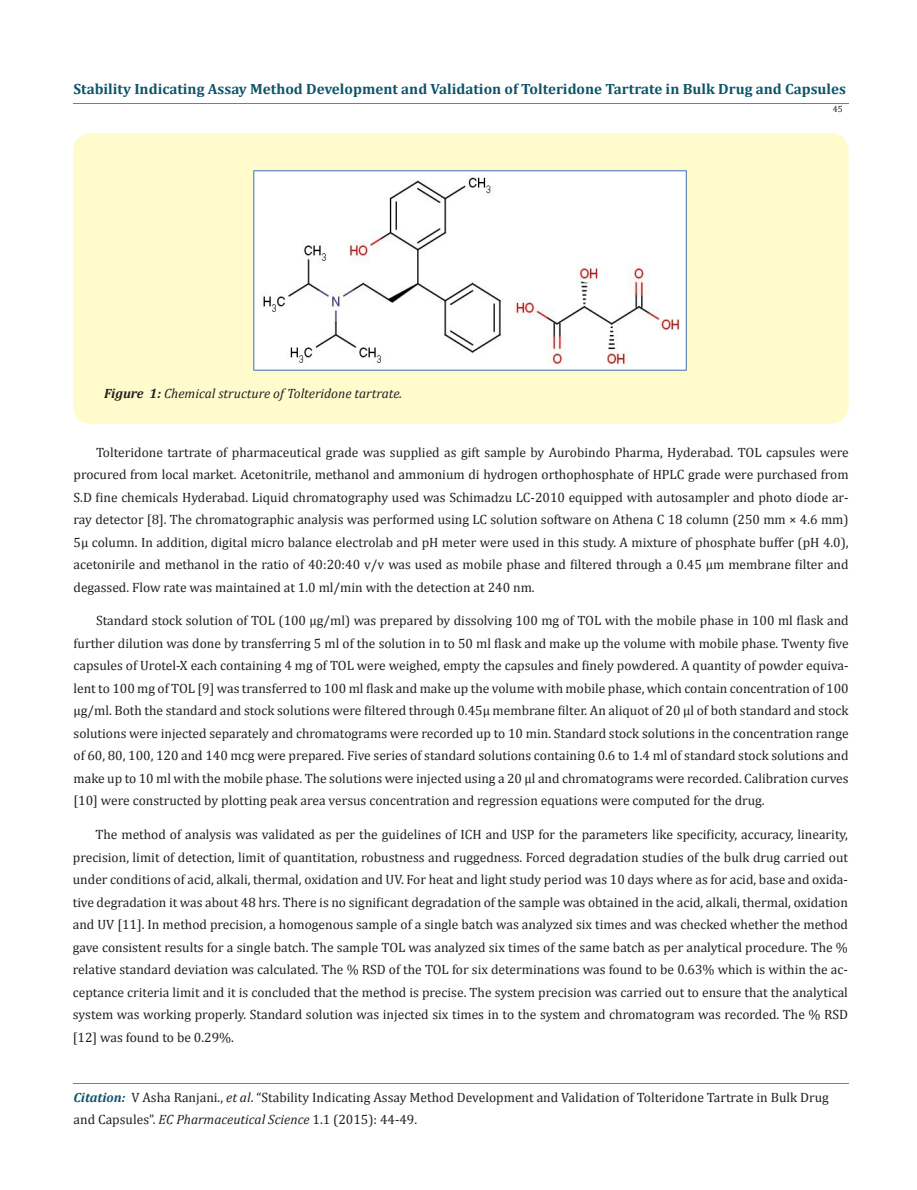
<style>
.page{position:relative;width:917px;height:1190px;background:#fff}
.page>*{position:absolute;margin:0;border:0;box-sizing:border-box;transform-origin:0 0}
.t1{font:700 14.85px "Cambria";color:#0e546a}
.t2{font:13.5px/22.5px "Cambria";color:#231f20;text-align:justify}
.t3{font:italic 13.5px "Cambria";color:#231f20}
.t4{font:9px "Cambria";color:#231f20}
.s1{font-weight:700}
.s2{font-weight:700;font-style:italic;font-size:13.35px;color:#0e546a}
.s3{font-style:italic}
</style>
<div class="page">
<hr style="left:74px;top:103px;width:774px;height:1px;background:#e05d1a">
<hr style="left:74px;top:1083px;width:774px;height:1px;background:#e05d1a">
<div style="left:77px;top:137px;width:768px;height:283px;background:#fffbcc;border-radius:14px"></div>
<div style="left:73px;top:133px;width:775px;height:291px;border:8px solid #fffbcc;border-radius:14px"></div>
<hr style="left:686px;top:171px;width:1px;height:199px;background:#fff">
<svg style="left:253px;top:170px;width:433px;height:201px;background:#f5f5f6"></svg>
<p class="t1" style="left:74px;top:79px;width:774px">Stability Indicating Assay Method Development and Validation of Tolteridone Tartrate in Bulk Drug and Capsules</p>
<p class="t3" style="left:104px;top:384px;width:300px"><span class="s1">Figure 1:</span> Chemical structure of Tolteridone tartrate.</p>
<p class="t4" style="left:832px;top:104px;width:11px">45</p>
<p class="t2" style="left:74px;top:441px;width:776px;text-indent:22px">Tolteridone tartrate of pharmaceutical grade was supplied as gift sample by Aurobindo Pharma, Hyderabad. TOL capsules were procured from local market. Acetonitrile, methanol and ammonium di hydrogen orthophosphate of HPLC grade were purchased from S.D fine chemicals Hyderabad. Liquid chromatography used was Schimadzu LC-2010 equipped with autosampler and photo diode ar&shy;ray detector [8]. The chromatographic analysis was performed using LC solution software on Athena C 18 column (250 mm × 4.6 mm)<br>5µ column. In addition, digital micro balance electrolab and pH meter were used in this study. A mixture of phosphate buffer (pH 4.0), acetonirile and methanol in the ratio of 40:20:40 v/v was used as mobile phase and filtered through a 0.45 µm membrane filter and degassed. Flow rate was maintained at 1.0 ml/min with the detection at 240 nm.</p>
<p class="t2" style="left:74px;top:609px;width:776px;text-indent:22px">Standard stock solution of TOL (100 µg/ml) was prepared by dissolving 100 mg of TOL with the mobile phase in 100 ml flask and further dilution was done by transferring 5 ml of the solution in to 50 ml flask and make up the volume with mobile phase. Twenty five capsules of Urotel-X each containing 4 mg of TOL were weighed, empty the capsules and finely powdered. A quantity of powder equiva&shy;lent to 100 mg of TOL [9] was transferred to 100 ml flask and make up the volume with mobile phase, which contain concentration of 100 µg/ml. Both the standard and stock solutions were filtered through 0.45µ membrane filter. An aliquot of 20 µl of both standard and stock solutions were injected separately and chromatograms were recorded up to 10 min. Standard stock solutions in the concentration range of 60, 80, 100, 120 and 140 mcg were prepared. Five series of standard solutions containing 0.6 to 1.4 ml of standard stock solutions and make up to 10 ml with the mobile phase. The solutions were injected using a 20 µl and chromatograms were recorded. Calibration curves [10] were constructed by plotting peak area versus concentration and regression equations were computed for the drug.</p>
<p class="t2" style="left:73px;top:823px;width:776px;text-indent:22px">The method of analysis was validated as per the guidelines of ICH and USP for the parameters like specificity, accuracy, linearity, precision, limit of detection, limit of quantitation, robustness and ruggedness. Forced degradation studies of the bulk drug carried out under conditions of acid, alkali, thermal, oxidation and UV. For heat and light study period was 10 days where as for acid, base and oxida&shy;tive degradation it was about 48 hrs. There is no significant degradation of the sample was obtained in the acid, alkali, thermal, oxidation and UV [11]. In method precision, a homogenous sample of a single batch was analyzed six times and was checked whether the method gave consistent results for a single batch. The sample TOL was analyzed six times of the same batch as per analytical procedure. The % relative standard deviation was calculated. The % RSD of the TOL for six determinations was found to be 0.63% which is within the ac&shy;ceptance criteria limit and it is concluded that the method is precise. The system precision was carried out to ensure that the analytical system was working properly. Standard solution was injected six times in to the system and chromatogram was recorded. The % RSD [12] was found to be 0.29%.</p>
<p class="t2" style="left:74px;top:1085px;width:756px"><span class="s2">Citation:</span> V Asha Ranjani., <span class="s3">et al</span>. “Stability Indicating Assay Method Development and Validation of Tolteridone Tartrate in Bulk Drug and Capsules”. <span class="s3">EC Pharmaceutical Science</span> 1.1 (2015): 44-49.</p>
</div>
